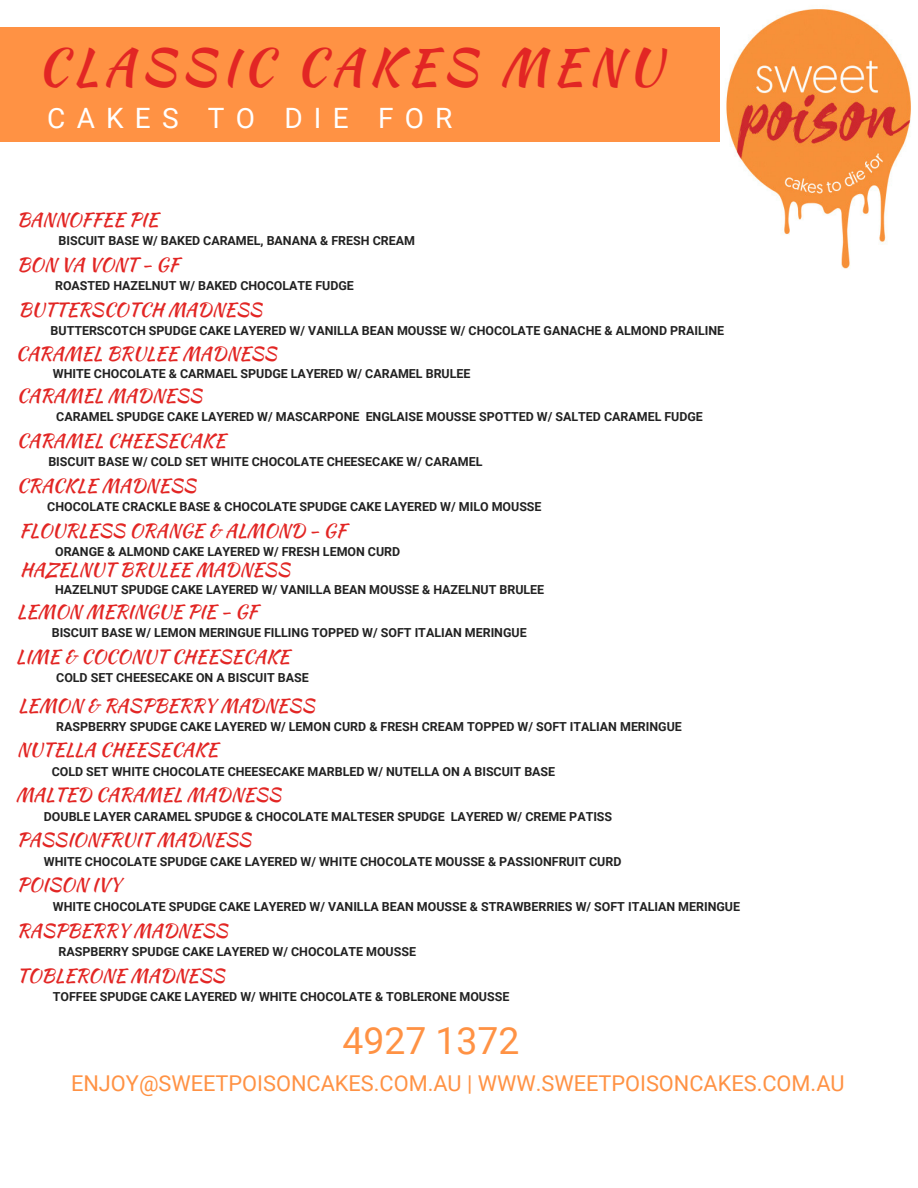
<style>
.page{position:relative;width:918px;height:1188px;background:#fff}
.page>*{position:absolute;margin:0;border:0;box-sizing:border-box;transform-origin:0 0}
.t1{font:49.8px "Kaushan Script";letter-spacing:.11em;color:#e22624}
.t2{font:37.35px "Roboto";color:#ff9244}
.t3{font:28.05px "Roboto";letter-spacing:.4em;color:#fff}
.t4{font:21.75px "Roboto";color:#ff9244}
.t5{font:18.75px "Kaushan Script";color:#e22624}
.t6{font:700 12.45px "Roboto";color:#222}
</style>
<div class="page">
<div style="left:0;top:27px;width:791px;height:115px;background:#ff9244"></div>
<img style="left:720px;top:9px;width:191px;height:260px">
<h1 class="t1" style="left:37px;top:30px;width:627px">CLASSIC CAKES MENU</h1>
<h3 class="t3" style="left:47px;top:102px;width:407px">CAKES TO DIE FOR</h3>
<h3 class="t5" style="left:17px;top:206px;width:143px">BANNOFFEE PIE</h3>
<p class="t6" style="left:58px;top:234px;width:358px">BISCUIT BASE W/ BAKED CARAMEL, BANANA &amp; FRESH CREAM</p>
<h3 class="t5" style="left:17px;top:251px;width:163px">BON VA VONT - GF</h3>
<p class="t6" style="left:55px;top:279px;width:300px">ROASTED HAZELNUT W/ BAKED CHOCOLATE FUDGE</p>
<h3 class="t5" style="left:18px;top:296px;width:246px">BUTTERSCOTCH MADNESS</h3>
<p class="t6" style="left:51px;top:324px;width:675px">BUTTERSCOTCH SPUDGE CAKE LAYERED W/ VANILLA BEAN MOUSSE W/ CHOCOLATE GANACHE &amp; ALMOND PRAILINE</p>
<h3 class="t5" style="left:16px;top:340px;width:262px">CARAMEL BRULEE MADNESS</h3>
<p class="t6" style="left:53px;top:366px;width:419px">WHITE CHOCOLATE &amp; CARMAEL SPUDGE LAYERED W/ CARAMEL BRULEE</p>
<h3 class="t5" style="left:17px;top:381px;width:187px">CARAMEL MADNESS</h3>
<p class="t6" style="left:56px;top:409px;width:648px">CARAMEL SPUDGE CAKE LAYERED W/ MASCARPONE ENGLAISE MOUSSE SPOTTED W/ SALTED CARAMEL FUDGE</p>
<h3 class="t5" style="left:17px;top:426px;width:210px">CARAMEL CHEESECAKE</h3>
<p class="t6" style="left:48px;top:454px;width:436px">BISCUIT BASE W/ COLD SET WHITE CHOCOLATE CHEESECAKE W/ CARAMEL</p>
<h3 class="t5" style="left:17px;top:471px;width:181px">CRACKLE MADNESS</h3>
<p class="t6" style="left:47px;top:499px;width:496px">CHOCOLATE CRACKLE BASE &amp; CHOCOLATE SPUDGE CAKE LAYERED W/ MILO MOUSSE</p>
<h3 class="t5" style="left:19px;top:516px;width:328px">FLOURLESS ORANGE &amp; ALMOND - GF</h3>
<p class="t6" style="left:55px;top:544px;width:347px">ORANGE &amp; ALMOND CAKE LAYERED W/ FRESH LEMON CURD</p>
<h3 class="t5" style="left:20px;top:556px;width:271px">HAZELNUT BRULEE MADNESS</h3>
<p class="t6" style="left:55px;top:582px;width:491px">HAZELNUT SPUDGE CAKE LAYERED W/ VANILLA BEAN MOUSSE &amp; HAZELNUT BRULEE</p>
<h3 class="t5" style="left:17px;top:597px;width:242px">LEMON MERINGUE PIE - GF</h3>
<p class="t6" style="left:52px;top:625px;width:476px">BISCUIT BASE W/ LEMON MERINGUE FILLING TOPPED W/ SOFT ITALIAN MERINGUE</p>
<h3 class="t5" style="left:16px;top:642px;width:275px">LIME &amp; COCONUT CHEESECAKE</h3>
<p class="t6" style="left:56px;top:670px;width:254px">COLD SET CHEESECAKE ON A BISCUIT BASE</p>
<h3 class="t5" style="left:18px;top:692px;width:298px">LEMON &amp; RASPBERRY MADNESS</h3>
<p class="t6" style="left:56px;top:720px;width:627px">RASPBERRY SPUDGE CAKE LAYERED W/ LEMON CURD &amp; FRESH CREAM TOPPED W/ SOFT ITALIAN MERINGUE</p>
<h3 class="t5" style="left:17px;top:736px;width:202px">NUTELLA CHEESECAKE</h3>
<p class="t6" style="left:52px;top:765px;width:505px">COLD SET WHITE CHOCOLATE CHEESECAKE MARBLED W/ NUTELLA ON A BISCUIT BASE</p>
<h3 class="t5" style="left:16px;top:781px;width:267px">MALTED CARAMEL MADNESS</h3>
<p class="t6" style="left:44px;top:810px;width:570px">DOUBLE LAYER CARAMEL SPUDGE &amp; CHOCOLATE MALTESER SPUDGE LAYERED W/ CREME PATISS</p>
<h3 class="t5" style="left:17px;top:826px;width:236px">PASSIONFRUIT MADNESS</h3>
<p class="t6" style="left:44px;top:855px;width:579px">WHITE CHOCOLATE SPUDGE CAKE LAYERED W/ WHITE CHOCOLATE MOUSSE &amp; PASSIONFRUIT CURD</p>
<h3 class="t5" style="left:17px;top:871px;width:105px">POISON IVY</h3>
<p class="t6" style="left:53px;top:900px;width:689px">WHITE CHOCOLATE SPUDGE CAKE LAYERED W/ VANILLA BEAN MOUSSE &amp; STRAWBERRIES W/ SOFT ITALIAN MERINGUE</p>
<h3 class="t5" style="left:17px;top:917px;width:212px">RASPBERRY MADNESS</h3>
<p class="t6" style="left:58px;top:945px;width:359px">RASPBERRY SPUDGE CAKE LAYERED W/ CHOCOLATE MOUSSE</p>
<h3 class="t5" style="left:17px;top:962px;width:209px">TOBLERONE MADNESS</h3>
<p class="t6" style="left:53px;top:990px;width:458px">TOFFEE SPUDGE CAKE LAYERED W/ WHITE CHOCOLATE &amp; TOBLERONE MOUSSE</p>
<h2 class="t2" style="left:343px;top:1020px;width:178px">4927 1372</h2>
<h3 class="t4" style="left:71px;top:1071px;width:775px">ENJOY@SWEETPOISONCAKES.COM.AU | WWW.SWEETPOISONCAKES.COM.AU</h3>
</div>
